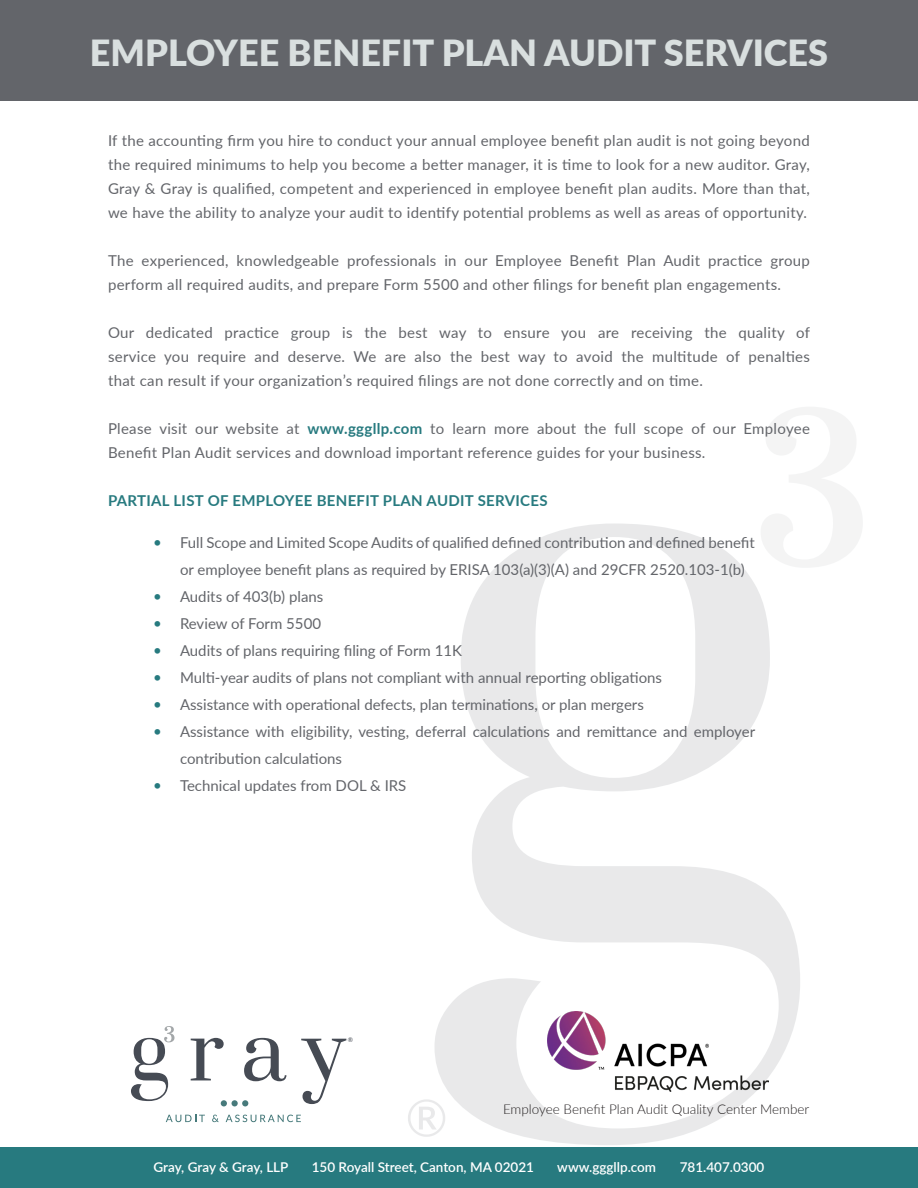
<style>
.page{position:relative;width:918px;height:1188px;background:#fff}
.page>*{position:absolute;margin:0;border:0;box-sizing:border-box;transform-origin:0 0}
.t1{font:51.15px "Lato";color:#464b54}
.t2{font:900 36px "Lato";color:#d9dfdf}
.t3{font:15px/24px "Lato";color:#63656a;text-align:justify}
.t4{font:15px/24px "Lato";letter-spacing:.02em;color:#63656a}
.t5{font:700 15px "Lato";letter-spacing:.02em;color:#277a7f}
.t6{font:600 13.5px "Lato";color:#fff}
.t7{font:300 13.5px "Lato";color:#231f20}
.t8{font:6.3px "Lato";color:#464b54}
.s1{font-weight:700;color:#277a7f}
.s2{color:#277a7f}
</style>
<div class="page">
<svg style="left:763px;top:407px;width:99px;height:160px"></svg>
<svg style="left:434px;top:523px;width:366px;height:622px"></svg>
<div style="left:0;top:0;width:918px;height:100px;background:#63656a"></div>
<div style="left:0;top:1148px;width:918px;height:40px;background:#277a7f"></div>
<svg style="left:191px;top:1038px;width:33px;height:42px"></svg>
<svg style="left:244px;top:1038px;width:42px;height:43px"></svg>
<svg style="left:301px;top:1039px;width:45px;height:65px"></svg>
<svg style="left:131px;top:1026px;width:44px;height:75px"></svg>
<svg style="left:166px;top:1115px;width:39px;height:7px"></svg>
<svg style="left:212px;top:1115px;width:7px;height:7px"></svg>
<svg style="left:226px;top:1115px;width:75px;height:7px"></svg>
<svg style="left:221px;top:1100px;width:27px;height:6px"></svg>
<img style="left:547px;top:1012px;width:221px;height:80px">
<p class="t2" style="left:90px;top:26px;width:740px">EMPLOYEE BENEFIT PLAN AUDIT SERVICES</p>
<p class="t3" style="left:108px;top:128px;width:703px">If the accounting firm you hire to conduct your annual employee benefit plan audit is not going beyond the required minimums to help you become a better manager, it is time to look for a new auditor. Gray, Gray &amp; Gray is qualified, competent and experienced in employee benefit plan audits. More than that, we have the ability to analyze your audit to identify potential problems as well as areas of opportunity.</p>
<p class="t4" style="left:108px;top:248px;width:703px">The experienced, knowledgeable professionals in our Employee Benefit Plan Audit practice group perform all required audits, and prepare Form 5500 and other filings for benefit plan engagements.</p>
<p class="t3" style="left:108px;top:320px;width:704px">Our dedicated practice group is the best way to ensure you are receiving the quality of service you require and deserve. We are also the best way to avoid the multitude of penalties that can result if your organization’s required filings are not done correctly and on time.</p>
<p class="t4" style="left:108px;top:416px;width:703px">Please visit our website at <span class="s1">www.gggllp.com</span> to learn more about the full scope of our Employee<br>Benefit Plan Audit services and download important reference guides for your business.</p>
<p class="t5" style="left:108px;top:489px;width:441px">PARTIAL LIST OF EMPLOYEE BENEFIT PLAN AUDIT SERVICES</p>
<p class="t3" style="left:180px;top:529px;width:576px;line-height:27px;text-indent:-27px"><span class="s2">ҋ</span> Full Scope and Limited Scope Audits of qualified defined contribution and defined benefit or employee benefit plans as required by ERISA 103(a)(3)(A) and 29CFR 2520.103-1(b)</p>
<p class="t3" style="left:153px;top:584px;width:172px"><span class="s2">ҋ</span> Audits of 403(b) plans</p>
<p class="t3" style="left:153px;top:611px;width:170px"><span class="s2">ҋ</span> Review of Form 5500</p>
<p class="t3" style="left:153px;top:638px;width:311px"><span class="s2">ҋ</span> Audits of plans requiring filing of Form 11K</p>
<p class="t3" style="left:153px;top:665px;width:511px"><span class="s2">ҋ</span> Multi-year audits of plans not compliant with annual reporting obligations</p>
<p class="t3" style="left:153px;top:692px;width:492px"><span class="s2">ҋ</span> Assistance with operational defects, plan terminations, or plan mergers</p>
<p class="t3" style="left:180px;top:718px;width:577px;line-height:27px;text-indent:-27px"><span class="s2">ҋ</span> Assistance with eligibility, vesting, deferral calculations and remittance and employer contribution calculations</p>
<p class="t3" style="left:153px;top:773px;width:255px"><span class="s2">ҋ</span> Technical updates from DOL &amp; IRS</p>
<p class="t8" style="left:348px;top:1035px;width:7px">®</p>
<h1 class="t1" style="left:405px;top:1081px;width:44px">®</h1>
<p class="t7" style="left:503px;top:1099px;width:308px">Employee Benefit Plan Audit Quality Center Member</p>
<p class="t6" style="left:154px;top:1158px;width:136px">Gray, Gray &amp; Gray, LLP</p>
<p class="t6" style="left:312px;top:1158px;width:224px">150 Royall Street, Canton, MA 02021</p>
<p class="t6" style="left:557px;top:1158px;width:100px">www.gggllp.com</p>
<p class="t6" style="left:680px;top:1158px;width:86px">781.407.0300</p>
</div>
